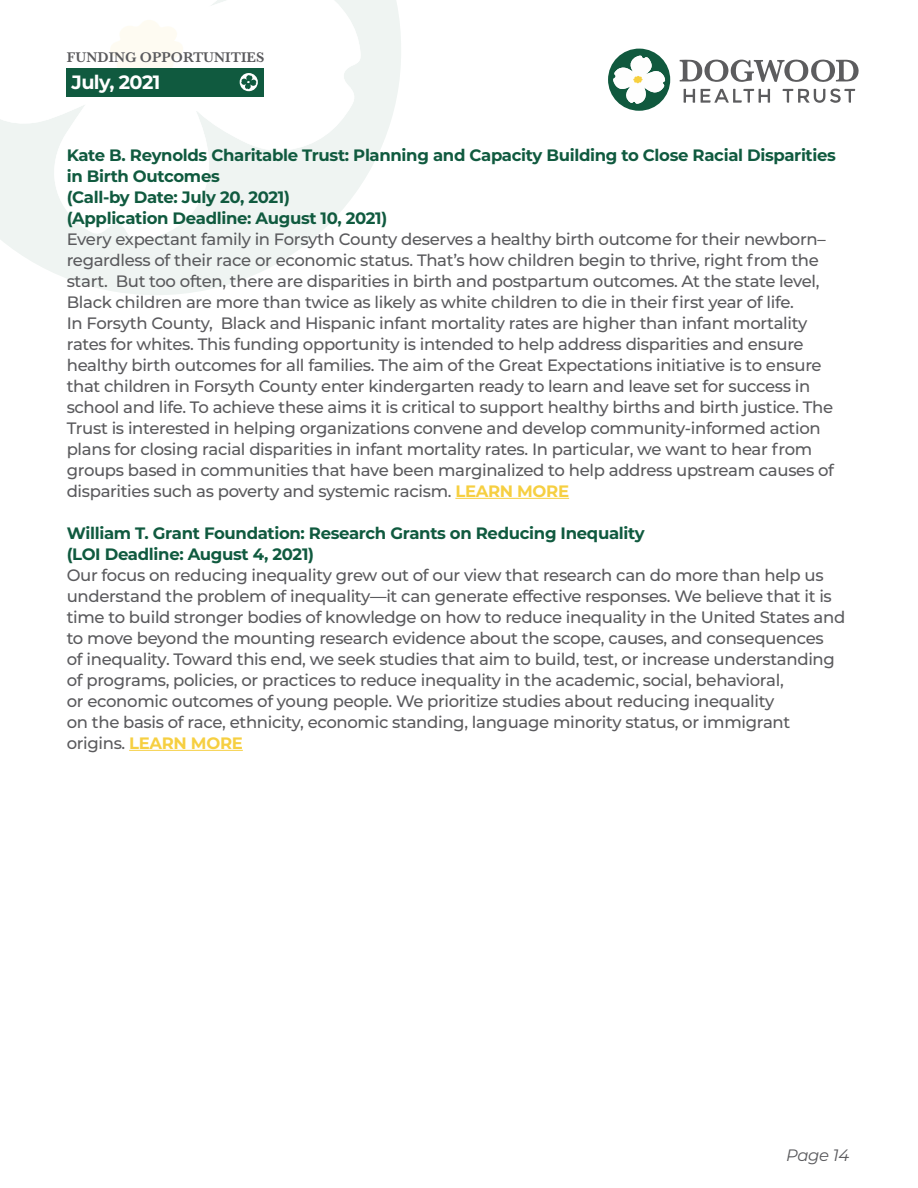
<style>
.page{position:relative;width:918px;height:1188px;background:#fff}
.page>*{position:absolute;margin:0;border:0;box-sizing:border-box;transform-origin:0 0}
.t1{font:700 19.2px "Montserrat";letter-spacing:-.03em;color:#fff}
.t2{font:500 16.5px/21px "Montserrat";letter-spacing:-.02em;color:#5a5a5d}
.t3{font:700 16.5px/21px "Montserrat";letter-spacing:-.02em;color:#105a3f}
.t4{font:italic 16.5px "Montserrat";letter-spacing:-.02em;color:#5a5a5d}
.t5{font:600 14.55px "Baskerville";color:#5a5a5d}
.s1{font-weight:700;color:#f6cf41}
</style>
<div class="page">
<svg style="left:3px;top:0;width:398px;height:295px;fill:#eff4f2"></svg>
<svg style="left:0;top:0;width:361px;height:241px"></svg>
<svg style="left:110px;top:18px;width:73px;height:50px"></svg>
<svg style="left:679px;top:59px;width:180px;height:44px"></svg>
<svg style="left:608px;top:48px;width:62px;height:63px"></svg>
<hr style="left:455px;top:498px;width:114px;height:1px;background:#f6cf41">
<hr style="left:129px;top:750px;width:114px;height:1px;background:#f6cf41">
<div style="left:66px;top:68px;width:198px;height:29px;background:#105a3f"></div>
<svg style="left:240px;top:73px;width:18px;height:18px"></svg>
<p class="t5" style="left:67px;top:47px;width:199px">FUNDING OPPORTUNITIES</p>
<p class="t1" style="left:71px;top:69px;width:90px">July, 2021</p>
<p class="t3" style="left:67px;top:144px;width:771px">Kate B. Reynolds Charitable Trust: Planning and Capacity Building to Close Racial Disparities in Birth Outcomes<br>(Call-by Date: July 20, 2021)<br>(Application Deadline: August 10, 2021)</p>
<p class="t2" style="left:67px;top:228px;width:769px">Every expectant family in Forsyth County deserves a healthy birth outcome for their newborn– regardless of their race or economic status. That’s how children begin to thrive, right from the start. But too often, there are disparities in birth and postpartum outcomes. At the state level, Black children are more than twice as likely as white children to die in their first year of life.<br>In Forsyth County, Black and Hispanic infant mortality rates are higher than infant mortality rates for whites. This funding opportunity is intended to help address disparities and ensure healthy birth outcomes for all families. The aim of the Great Expectations initiative is to ensure that children in Forsyth County enter kindergarten ready to learn and leave set for success in school and life. To achieve these aims it is critical to support healthy births and birth justice. The Trust is interested in helping organizations convene and develop community-informed action plans for closing racial disparities in infant mortality rates. In particular, we want to hear from groups based in communities that have been marginalized to help address upstream causes of disparities such as poverty and systemic racism. <span class="s1">LEARN MORE</span></p>
<p class="t3" style="left:67px;top:522px;width:579px">William T. Grant Foundation: Research Grants on Reducing Inequality (LOI Deadline: August 4, 2021)</p>
<p class="t2" style="left:67px;top:564px;width:780px">Our focus on reducing inequality grew out of our view that research can do more than help us understand the problem of inequality—it can generate effective responses. We believe that it is time to build stronger bodies of knowledge on how to reduce inequality in the United States and to move beyond the mounting research evidence about the scope, causes, and consequences<br>of inequality. Toward this end, we seek studies that aim to build, test, or increase understanding of programs, policies, or practices to reduce inequality in the academic, social, behavioral,<br>or economic outcomes of young people. We prioritize studies about reducing inequality<br>on the basis of race, ethnicity, economic standing, language minority status, or immigrant origins. <span class="s1">LEARN MORE</span></p>
<p class="t4" style="left:786px;top:1144px;width:65px">Page 14</p>
</div>
